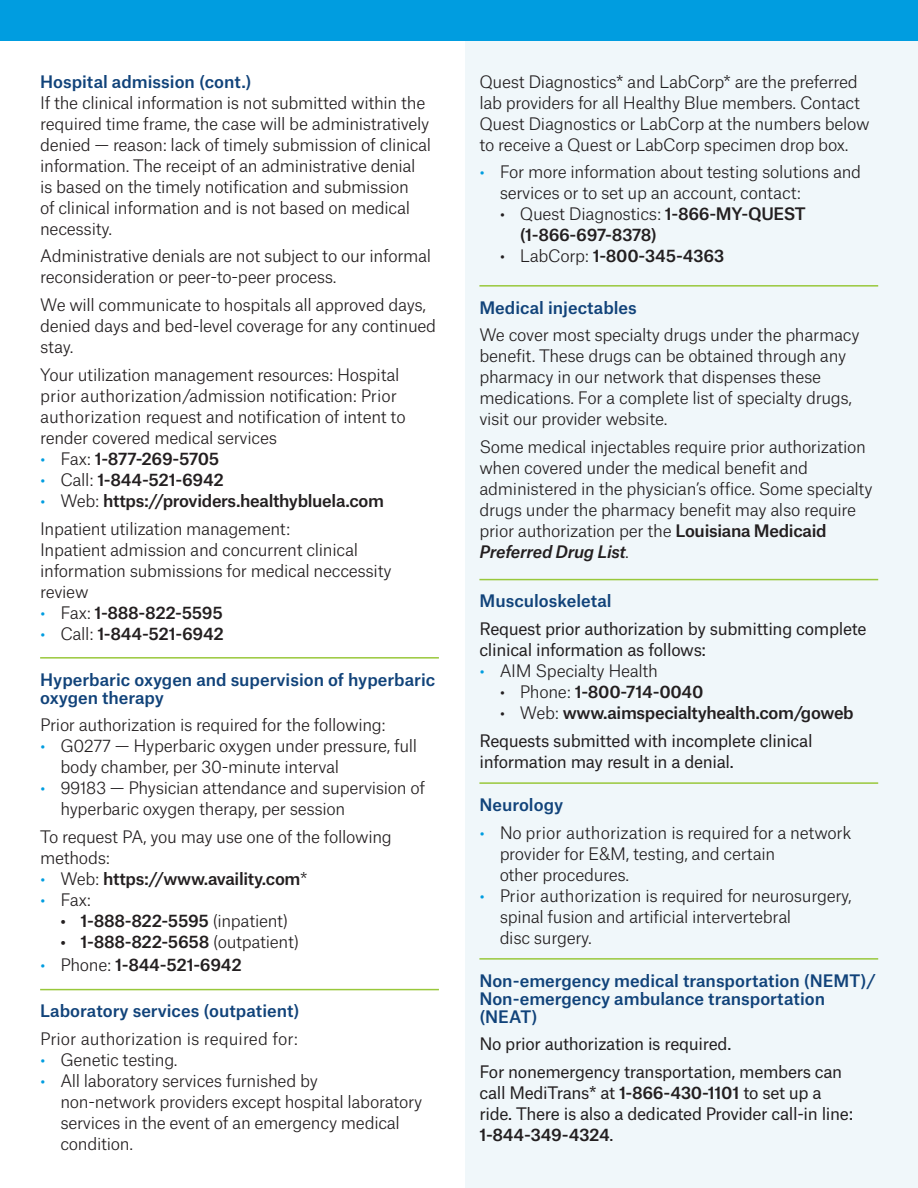
<style>
.page{position:relative;width:918px;height:1188px;background:#fff}
.page>*{position:absolute;margin:0;border:0;box-sizing:border-box;transform-origin:0 0}
.HBLA_Body_Text_12_14{font:300 16.5px/21px "Atlas Grotesk";letter-spacing:-.02em;color:#231f20}
.t1{font:500 16.5px/21px "Atlas Grotesk";letter-spacing:-.02em;color:#231f20}
.blue_header_with_lin{font:500 16.5px/18px "Atlas Grotesk";color:#11437a}
.HBLA_Blue_Bullet_Bod{font:16.5px/21px "Atlas Grotesk";letter-spacing:-.02em;color:#231f20}
.HBLA_Body_Text_12_14-2{font:16.5px/21px "Atlas Grotesk";letter-spacing:-.02em;color:#231f20}
.HBLA_Body_Text_12_14-3{font:300 16.5px "Atlas Grotesk";color:#231f20}
.HBLA_Body_Text_12_14-4{font:500 16.5px "Atlas Grotesk";color:#11437a}
.s1{font-weight:300;color:#009de0}
.s2{font-weight:300}
.s3{color:#009de0}
.s4{font-weight:500}
.s5{font-weight:500;font-style:italic}
</style>
<div class="page">
<div style="left:465px;top:0;width:453px;height:1188px;background:#f0f7fa"></div>
<hr style="left:40px;top:657px;width:399px;height:2px;background:#99c83b">
<hr style="left:40px;top:989px;width:399px;height:1px;background:#99c83b">
<hr style="left:479px;top:285px;width:399px;height:2px;background:#99c83b">
<hr style="left:479px;top:579px;width:399px;height:1px;background:#99c83b">
<hr style="left:479px;top:782px;width:399px;height:2px;background:#99c83b">
<hr style="left:479px;top:958px;width:399px;height:2px;background:#99c83b">
<div style="left:0;top:0;width:918px;height:40px;background:#009de0"></div>
<p class="HBLA_Body_Text_12_14-4" style="left:40px;top:68px;width:213px">Hospital admission (cont.)</p>
<p class="HBLA_Body_Text_12_14" style="left:40px;top:90px;width:393px">If the clinical information is not submitted within the required time frame, the case will be administratively denied — reason: lack of timely submission of clinical information. The receipt of an administrative denial is based on the timely notification and submission<br>of clinical information and is not based on medical necessity.</p>
<p class="HBLA_Body_Text_12_14" style="left:40px;top:244px;width:392px">Administrative denials are not subject to our informal reconsideration or peer-to-peer process.</p>
<p class="HBLA_Body_Text_12_14" style="left:40px;top:293px;width:398px">We will communicate to hospitals all approved days, denied days and bed-level coverage for any continued stay.</p>
<p class="HBLA_Body_Text_12_14" style="left:40px;top:362px;width:367px">Your utilization management resources: Hospital prior authorization/admission notification: Prior authorization request and notification of intent to render covered medical services</p>
<p class="t1" style="left:40px;top:446px;width:181px"><span class="s1">•</span> <span class="s2">Fax:</span> 1-877-269-5705</p>
<p class="t1" style="left:40px;top:467px;width:185px"><span class="s1">•</span> <span class="s2">Call:</span> 1-844-521-6942</p>
<p class="t1" style="left:40px;top:488px;width:345px"><span class="s1">•</span> <span class="s2">Web:</span> https://providers.healthybluela.com</p>
<p class="HBLA_Body_Text_12_14" style="left:40px;top:516px;width:353px">Inpatient utilization management:<br>Inpatient admission and concurrent clinical information submissions for medical neccessity review</p>
<p class="t1" style="left:40px;top:600px;width:184px"><span class="s1">•</span> <span class="s2">Fax:</span> 1-888-822-5595</p>
<p class="t1" style="left:40px;top:621px;width:185px"><span class="s1">•</span> <span class="s2">Call:</span> 1-844-521-6942</p>
<p class="blue_header_with_lin" style="left:40px;top:669px;width:397px">Hyperbaric oxygen and supervision of hyperbaric oxygen therapy</p>
<p class="HBLA_Body_Text_12_14" style="left:40px;top:713px;width:347px">Prior authorization is required for the following:</p>
<p class="HBLA_Body_Text_12_14" style="left:60px;top:734px;width:358px;text-indent:-20px"><span class="s3">•</span> G0277 — Hyperbaric oxygen under pressure, full body chamber, per 30-minute interval</p>
<p class="HBLA_Body_Text_12_14" style="left:60px;top:776px;width:366px;text-indent:-20px"><span class="s3">•</span> 99183 — Physician attendance and supervision of hyperbaric oxygen therapy, per session</p>
<p class="HBLA_Body_Text_12_14" style="left:40px;top:825px;width:353px">To request PA, you may use one of the following methods:</p>
<p class="t1" style="left:40px;top:867px;width:269px"><span class="s1">•</span> <span class="s2">Web:</span> https://www.availity.com<span class="s2">*</span></p>
<p class="HBLA_Body_Text_12_14" style="left:40px;top:888px;width:52px"><span class="s3">•</span> Fax:</p>
<p class="t1" style="left:60px;top:909px;width:229px">• 1-888-822-5595 <span class="s2">(inpatient)</span></p>
<p class="t1" style="left:60px;top:930px;width:240px">• 1-888-822-5658 <span class="s2">(outpatient)</span></p>
<p class="t1" style="left:40px;top:953px;width:203px"><span class="s1">•</span> <span class="s2">Phone:</span> 1-844-521-6942</p>
<p class="blue_header_with_lin" style="left:40px;top:1000px;width:261px">Laboratory services (outpatient)</p>
<p class="HBLA_Body_Text_12_14-3" style="left:40px;top:1026px;width:259px">Prior authorization is required for:</p>
<p class="HBLA_Body_Text_12_14" style="left:40px;top:1048px;width:139px"><span class="s3">•</span> Genetic testing.</p>
<p class="HBLA_Body_Text_12_14" style="left:60px;top:1069px;width:363px;text-indent:-20px"><span class="s3">•</span> All laboratory services furnished by<br>non-network providers except hospital laboratory services in the event of an emergency medical condition.</p>
<p class="HBLA_Body_Text_12_14" style="left:479px;top:69px;width:392px">Quest Diagnostics* and LabCorp* are the preferred lab providers for all Healthy Blue members. Contact Quest Diagnostics or LabCorp at the numbers below to receive a Quest or LabCorp specimen drop box.</p>
<p class="HBLA_Body_Text_12_14" style="left:500px;top:160px;width:363px;text-indent:-20px"><span class="s3">•</span> For more information about testing solutions and services or to set up an account, contact:</p>
<p class="t1" style="left:520px;top:202px;width:287px;text-indent:-20px"><span class="s2">• Quest Diagnostics:</span> 1-866-MY-QUEST (1-866-697-8378)</p>
<p class="t1" style="left:500px;top:244px;width:226px"><span class="s2">• LabCorp:</span> 1-800-345-4363</p>
<p class="blue_header_with_lin" style="left:479px;top:297px;width:159px">Medical injectables</p>
<p class="HBLA_Body_Text_12_14" style="left:479px;top:323px;width:382px">We cover most specialty drugs under the pharmacy benefit. These drugs can be obtained through any pharmacy in our network that dispenses these medications. For a complete list of specialty drugs, visit our provider website.</p>
<p class="HBLA_Body_Text_12_14" style="left:479px;top:435px;width:395px">Some medical injectables require prior authorization when covered under the medical benefit and administered in the physician’s office. Some specialty drugs under the pharmacy benefit may also require prior authorization per the <span class="s4">Louisiana Medicaid </span><span class="s5">Preferred Drug List</span>.</p>
<p class="blue_header_with_lin" style="left:479px;top:590px;width:134px">Musculoskeletal</p>
<p class="HBLA_Body_Text_12_14-2" style="left:479px;top:617px;width:389px">Request prior authorization by submitting complete clinical information as follows:</p>
<p class="HBLA_Body_Text_12_14" style="left:479px;top:659px;width:180px"><span class="s3">•</span> AIM Specialty Health</p>
<p class="t1" style="left:500px;top:680px;width:205px"><span class="s2">• Phone:</span> 1-800-714-0040</p>
<p class="t1" style="left:500px;top:701px;width:356px"><span class="s2">• Web:</span> www.aimspecialtyhealth.com/goweb</p>
<p class="HBLA_Body_Text_12_14-2" style="left:479px;top:728px;width:335px">Requests submitted with incomplete clinical information may result in a denial.</p>
<p class="blue_header_with_lin" style="left:479px;top:794px;width:85px">Neurology</p>
<p class="HBLA_Body_Text_12_14" style="left:500px;top:820px;width:353px;text-indent:-20px"><span class="s3">•</span> No prior authorization is required for a network provider for E&amp;M, testing, and certain<br>other procedures.</p>
<p class="HBLA_Body_Text_12_14" style="left:500px;top:883px;width:353px;text-indent:-20px"><span class="s3">•</span> Prior authorization is required for neurosurgery, spinal fusion and artificial intervertebral<br>disc surgery.</p>
<p class="blue_header_with_lin" style="left:479px;top:970px;width:398px">Non-emergency medical transportation (NEMT)/<br>Non-emergency ambulance transportation (NEAT)</p>
<p class="HBLA_Blue_Bullet_Bod" style="left:479px;top:1032px;width:253px">No prior authorization is required.</p>
<p class="HBLA_Blue_Bullet_Bod" style="left:479px;top:1060px;width:375px">For nonemergency transportation, members can call MediTrans* at <span class="s4">1-866-430-1101</span> to set up a ride. There is also a dedicated Provider call-in line:<br><span class="s4">1-844-349-4324</span>.</p>
</div>
